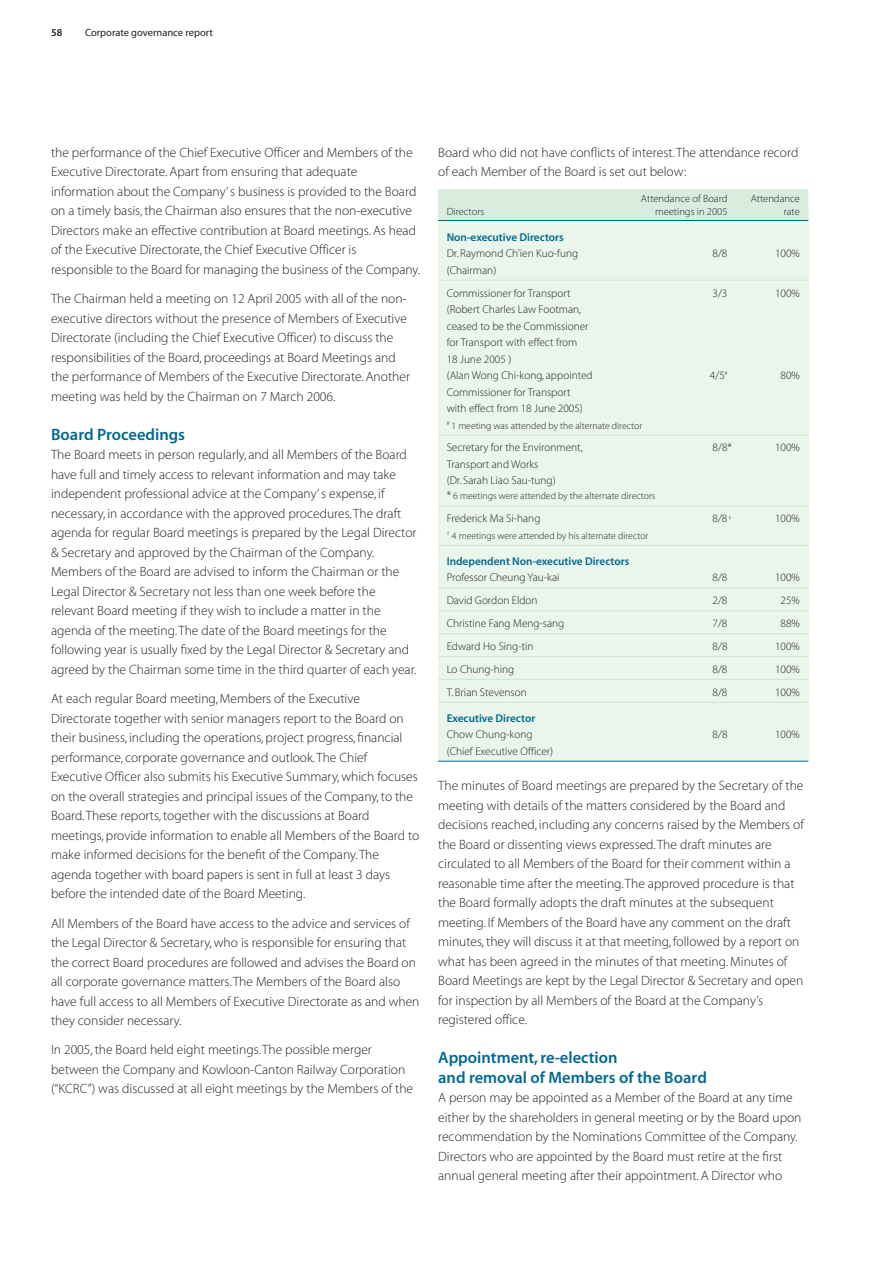
<style>
.page{position:relative;width:893px;height:1262px;background:#fff}
.page>*{position:absolute;margin:0;border:0;box-sizing:border-box;transform-origin:0 0}
.t1{font:16.5px/19.5px "Myriad MM 565 600";color:#006890}
.t2{font:13.5px/19.5px "Myriad MM 215 600";color:#231f20}
.t3{font:11.25px/16.5px "Myriad MM 215 600";color:#231f20}
.t4{font:11.25px "Myriad MM 565 600";color:#006890}
.t5{font:10.5px "Myriad MM 215 600";color:#231f20}
.t6{font:10.5px "Myriad MM 400 600";color:#231f20}
.t7{font:10.5px "Myriad MM 565 600";color:#231f20}
.t8{font:9.75px "Myriad MM 215 600";color:#231f20}
.s1{font-size:11.25px}
</style>
<div class="page">
<div style="left:438px;top:211px;width:370px;height:549px;background:#eaf5ec"></div>
<div style="left:438px;top:189px;width:370px;height:32px;background:#d8eddd"></div>
<hr style="left:438px;top:220px;width:370px;height:1px;background:#006890">
<hr style="left:438px;top:280px;width:370px;height:1px;background:#cce7d3">
<hr style="left:438px;top:435px;width:370px;height:1px;background:#cce7d3">
<hr style="left:438px;top:506px;width:370px;height:1px;background:#cce7d3">
<hr style="left:438px;top:545px;width:370px;height:1px;background:#cce7d3">
<hr style="left:438px;top:587px;width:370px;height:1px;background:#cce7d3">
<hr style="left:438px;top:610px;width:370px;height:1px;background:#cce7d3">
<hr style="left:438px;top:633px;width:370px;height:1px;background:#cce7d3">
<hr style="left:438px;top:656px;width:370px;height:1px;background:#cce7d3">
<hr style="left:438px;top:679px;width:370px;height:1px;background:#cce7d3">
<hr style="left:438px;top:702px;width:370px;height:1px;background:#cce7d3">
<hr style="left:438px;top:761px;width:370px;height:1px;background:#006890">
<p class="t7" style="left:51px;top:28px;width:13px">58</p>
<p class="t6" style="left:85px;top:28px;width:129px">Corporate governance report</p>
<p class="t2" style="left:51px;top:144px;width:370px">the performance of the Chief Executive Officer and Members of the Executive Directorate. Apart from ensuring that adequate information about the Company’ s business is provided to the Board on a timely basis, the Chairman also ensures that the non-executive Directors make an effective contribution at Board meetings. As head of the Executive Directorate, the Chief Executive Officer is responsible to the Board for managing the business of the Company.</p>
<p class="t2" style="left:51px;top:290px;width:360px">The Chairman held a meeting on 12 April 2005 with all of the non&shy;executive directors without the presence of Members of Executive Directorate (including the Chief Executive Officer) to discuss the responsibilities of the Board, proceedings at Board Meetings and the performance of Members of the Executive Directorate. Another meeting was held by the Chairman on 7 March 2006.</p>
<p class="t1" style="left:51px;top:426px;width:136px">Board Proceedings</p>
<p class="t2" style="left:51px;top:446px;width:367px">The Board meets in person regularly, and all Members of the Board have full and timely access to relevant information and may take independent professional advice at the Company’ s expense, if necessary, in accordance with the approved procedures.The draft agenda for regular Board meetings is prepared by the Legal Director &amp; Secretary and approved by the Chairman of the Company.<br>Members of the Board are advised to inform the Chairman or the Legal Director &amp; Secretary not less than one week before the relevant Board meeting if they wish to include a matter in the agenda of the meeting.The date of the Board meetings for the following year is usually fixed by the Legal Director &amp; Secretary and agreed by the Chairman some time in the third quarter of each year.</p>
<p class="t2" style="left:51px;top:690px;width:370px">At each regular Board meeting, Members of the Executive Directorate together with senior managers report to the Board on their business, including the operations, project progress, financial performance, corporate governance and outlook.The Chief Executive Officer also submits his Executive Summary, which focuses on the overall strategies and principal issues of the Company, to the Board.These reports, together with the discussions at Board meetings, provide information to enable all Members of the Board to make informed decisions for the benefit of the Company.The agenda together with board papers is sent in full at least 3 days before the intended date of the Board Meeting.</p>
<p class="t2" style="left:51px;top:914px;width:370px">All Members of the Board have access to the advice and services of the Legal Director &amp; Secretary, who is responsible for ensuring that the correct Board procedures are followed and advises the Board on all corporate governance matters.The Members of the Board also have full access to all Members of Executive Directorate as and when they consider necessary.</p>
<p class="t2" style="left:51px;top:1041px;width:363px">In 2005, the Board held eight meetings.The possible merger between the Company and Kowloon-Canton Railway Corporation (“KCRC”) was discussed at all eight meetings by the Members of the</p>
<p class="t2" style="left:438px;top:144px;width:362px">Board who did not have conflicts of interest.The attendance record of each Member of the Board is set out below:</p>
<p class="t5" style="left:641px;top:194px;width:88px">Attendance of Board</p>
<p class="t5" style="left:750px;top:194px;width:51px">Attendance</p>
<p class="t5" style="left:446px;top:207px;width:39px">Directors</p>
<p class="t5" style="left:655px;top:207px;width:74px">meetings in 2005</p>
<p class="t5" style="left:783px;top:207px;width:18px">rate</p>
<p class="t4" style="left:446px;top:232px;width:119px">Non-executive Directors</p>
<p class="t3" style="left:446px;top:246px;width:133px">Dr. Raymond Ch’ien Kuo-fung</p>
<p class="t3" style="left:712px;top:246px;width:16px">8/8</p>
<p class="t3" style="left:775px;top:246px;width:26px">100%</p>
<p class="t3" style="left:446px;top:259px;width:125px;line-height:23px">(Chairman)<br>Commissioner for Transport</p>
<p class="t3" style="left:712px;top:285px;width:16px">3/3</p>
<p class="t3" style="left:775px;top:285px;width:26px">100%</p>
<p class="t3" style="left:446px;top:302px;width:147px">(Robert Charles Law Footman, ceased to be the Commissioner for Transport with effect from<br>18 June 2005 )<br>(Alan Wong Chi-kong, appointed</p>
<p class="t3" style="left:710px;top:368px;width:19px">4/5<sup>#</sup></p>
<p class="t3" style="left:780px;top:368px;width:21px">80%</p>
<p class="t3" style="left:446px;top:384px;width:138px">Commissioner for Transport with effect from 18 June 2005)</p>
<p class="t8" style="left:446px;top:421px;width:197px"><sup>#</sup> 1 meeting was attended by the alternate director</p>
<p class="t3" style="left:446px;top:440px;width:137px">Secretary for the Environment,</p>
<p class="t3" style="left:712px;top:440px;width:21px">8/8*</p>
<p class="t3" style="left:775px;top:440px;width:26px">100%</p>
<p class="t3" style="left:446px;top:457px;width:111px">Transport and Works (Dr. Sarah Liao Sau-tung)</p>
<p class="t8" style="left:446px;top:492px;width:210px"><span class="s1">*</span> 6 meetings were attended by the alternate directors</p>
<p class="t3" style="left:446px;top:511px;width:95px">Frederick Ma Si-hang</p>
<p class="t3" style="left:712px;top:511px;width:21px">8/8 <sup>†</sup></p>
<p class="t3" style="left:775px;top:511px;width:26px">100%</p>
<p class="t8" style="left:446px;top:532px;width:203px"><sup>†</sup> 4 meetings were attended by his alternate director</p>
<p class="t4" style="left:446px;top:556px;width:184px">Independent Non-executive Directors</p>
<p class="t3" style="left:446px;top:570px;width:114px">Professor Cheung Yau-kai</p>
<p class="t3" style="left:712px;top:570px;width:16px">8/8</p>
<p class="t3" style="left:775px;top:570px;width:26px">100%</p>
<p class="t3" style="left:446px;top:593px;width:92px">David Gordon Eldon</p>
<p class="t3" style="left:712px;top:593px;width:16px">2/8</p>
<p class="t3" style="left:780px;top:593px;width:21px">25%</p>
<p class="t3" style="left:446px;top:616px;width:119px">Christine Fang Meng-sang</p>
<p class="t3" style="left:712px;top:616px;width:16px">7/8</p>
<p class="t3" style="left:780px;top:616px;width:21px">88%</p>
<p class="t3" style="left:446px;top:639px;width:88px">Edward Ho Sing-tin</p>
<p class="t3" style="left:712px;top:639px;width:16px">8/8</p>
<p class="t3" style="left:775px;top:639px;width:26px">100%</p>
<p class="t3" style="left:446px;top:662px;width:69px">Lo Chung-hing</p>
<p class="t3" style="left:712px;top:662px;width:16px">8/8</p>
<p class="t3" style="left:775px;top:662px;width:26px">100%</p>
<p class="t3" style="left:446px;top:684px;width:82px">T. Brian Stevenson</p>
<p class="t3" style="left:712px;top:684px;width:16px">8/8</p>
<p class="t3" style="left:775px;top:684px;width:26px">100%</p>
<p class="t4" style="left:446px;top:713px;width:90px">Executive Director</p>
<p class="t3" style="left:446px;top:727px;width:87px">Chow Chung-kong</p>
<p class="t3" style="left:712px;top:727px;width:16px">8/8</p>
<p class="t3" style="left:775px;top:727px;width:26px">100%</p>
<p class="t3" style="left:446px;top:743px;width:108px">(Chief Executive Officer)</p>
<p class="t2" style="left:438px;top:777px;width:367px">The minutes of Board meetings are prepared by the Secretary of the meeting with details of the matters considered by the Board and decisions reached, including any concerns raised by the Members of the Board or dissenting views expressed.The draft minutes are circulated to all Members of the Board for their comment within a reasonable time after the meeting.The approved procedure is that the Board formally adopts the draft minutes at the subsequent meeting. If Members of the Board have any comment on the draft minutes, they will discuss it at that meeting, followed by a report on what has been agreed in the minutes of that meeting. Minutes of Board Meetings are kept by the Legal Director &amp; Secretary and open for inspection by all Members of the Board at the Company’s registered office.</p>
<p class="t1" style="left:438px;top:1049px;width:270px">Appointment, re-election<br>and removal of Members of the Board</p>
<p class="t2" style="left:438px;top:1089px;width:365px">A person may be appointed as a Member of the Board at any time either by the shareholders in general meeting or by the Board upon recommendation by the Nominations Committee of the Company.<br>Directors who are appointed by the Board must retire at the first annual general meeting after their appointment. A Director who</p>
</div>
